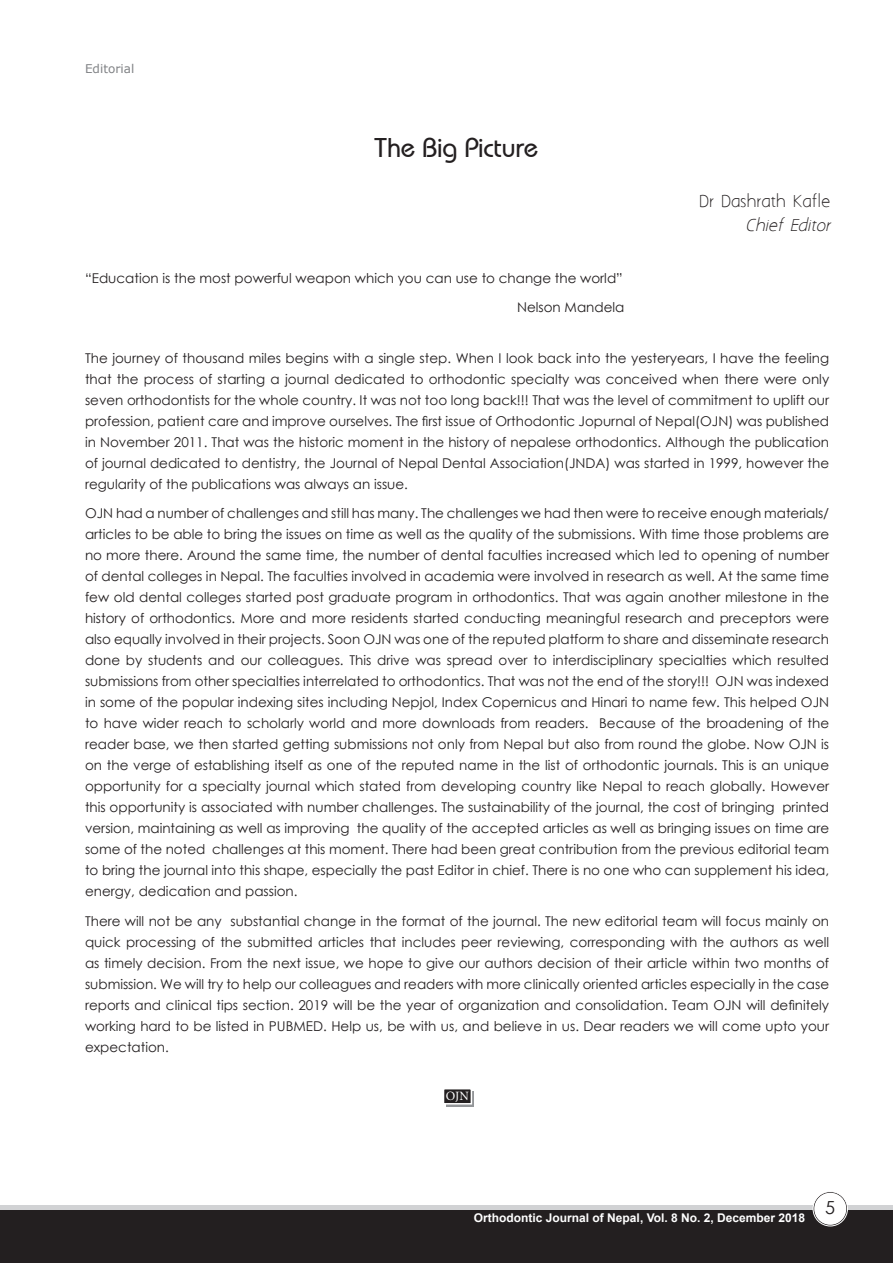
<style>
.page{position:relative;width:893px;height:1263px;background:#fff}
.page>*{position:absolute;margin:0;border:0;box-sizing:border-box;transform-origin:0 0}
.t1{font:500 27px "Bauhaus IT Cby BT";letter-spacing:-.01em;color:#231f20}
.t2{font:18px "Century Gothic";color:#231f20}
.t3{font:15px "Aaargh Normal";color:#231f20}
.t4{font:italic 15px "Aaargh Normal";color:#231f20}
.t5{font:13.5px/21px "Century Gothic";color:#231f20;text-align:justify}
.t6{font:12.75px "Minion Pro";color:#fff}
.t7{font:700 12px "Arial";color:#fff}
.t8{font:12px "MS Reference Sans Serif";color:#808285}
</style>
<div class="page">
<div style="left:0;top:1205px;width:893px;height:58px;background:linear-gradient(to right,#d1d2d4,#d1d2d4)"></div>
<div style="left:0;top:1211px;width:893px;height:52px;background:#231f20"></div>
<div style="left:814px;top:1192px;width:33px;height:33px;background:#fff;border-radius:50%"></div>
<div style="left:813px;top:1192px;width:34px;height:34px;border:1px solid #231f20;border-radius:50%"></div>
<div style="left:813px;top:1191px;width:35px;height:35px;border:1px solid #fff;border-radius:50%"></div>
<svg style="left:447px;top:1092px;width:27px;height:15px"></svg>
<div style="left:443px;top:1088px;width:29px;height:16px;background:#231f20;border:2px solid #fff"></div>
<p class="t8" style="left:85px;top:61px;width:51px">Editorial</p>
<p class="t1" style="left:374px;top:131px;width:166px">The Big Picture</p>
<p class="t5" style="left:85px;top:267px;width:539px">“Education is the most powerful weapon which you can use to change the world”</p>
<p class="t5" style="left:517px;top:297px;width:109px">Nelson Mandela</p>
<p class="t3" style="left:699px;top:192px;width:133px">Dr Dashrath Kafle</p>
<p class="t4" style="left:746px;top:216px;width:90px">Chief Editor</p>
<p class="t5" style="left:85px;top:347px;width:746px">The journey of thousand miles begins with a single step. When I look back into the yesteryears, I have the feeling that the process of starting a journal dedicated to orthodontic specialty was conceived when there were only seven orthodontists for the whole country. It was not too long back!!! That was the level of commitment to uplift our profession, patient care and improve ourselves. The first issue of Orthodontic Jopurnal of Nepal(OJN) was published in November 2011. That was the historic moment in the history of nepalese orthodontics. Although the publication of journal dedicated to dentistry, the Journal of Nepal Dental Association(JNDA) was started in 1999, however the regularity of the publications was always an issue.</p>
<p class="t5" style="left:85px;top:503px;width:746px">OJN had a number of challenges and still has many. The challenges we had then were to receive enough materials/ articles to be able to bring the issues on time as well as the quality of the submissions. With time those problems are no more there. Around the same time, the number of dental faculties increased which led to opening of number of dental colleges in Nepal. The faculties involved in academia were involved in research as well. At the same time few old dental colleges started post graduate program in orthodontics. That was again another milestone in the history of orthodontics. More and more residents started conducting meaningful research and preceptors were also equally involved in their projects. Soon OJN was one of the reputed platform to share and disseminate research done by students and our colleagues. This drive was spread over to interdisciplinary specialties which resulted submissions from other specialties interrelated to orthodontics. That was not the end of the story!!! OJN was indexed in some of the popular indexing sites including Nepjol, Index Copernicus and Hinari to name few. This helped OJN to have wider reach to scholarly world and more downloads from readers. Because of the broadening of the reader base, we then started getting submissions not only from Nepal but also from round the globe. Now OJN is on the verge of establishing itself as one of the reputed name in the list of orthodontic journals. This is an unique opportunity for a specialty journal which stated from developing country like Nepal to reach globally. However this opportunity is associated with number challenges. The sustainability of the journal, the cost of bringing printed version, maintaining as well as improving the quality of the accepted articles as well as bringing issues on time are some of the noted challenges at this moment. There had been great contribution from the previous editorial team to bring the journal into this shape, especially the past Editor in chief. There is no one who can supplement his idea, energy, dedication and passion.</p>
<p class="t5" style="left:85px;top:910px;width:746px">There will not be any substantial change in the format of the journal. The new editorial team will focus mainly on quick processing of the submitted articles that includes peer reviewing, corresponding with the authors as well as timely decision. From the next issue, we hope to give our authors decision of their article within two months of submission. We will try to help our colleagues and readers with more clinically oriented articles especially in the case reports and clinical tips section. 2019 will be the year of organization and consolidation. Team OJN will definitely working hard to be listed in PUBMED. Help us, be with us, and believe in us. Dear readers we will come upto your expectation.</p>
<p class="t6" style="left:446px;top:1087px;width:24px">OJN</p>
<p class="t7" style="left:474px;top:1209px;width:333px">Orthodontic Journal of Nepal, Vol. 8 No. 2, December 2018</p>
<h2 class="t2" style="left:825px;top:1195px;width:11px">5</h2>
</div>
